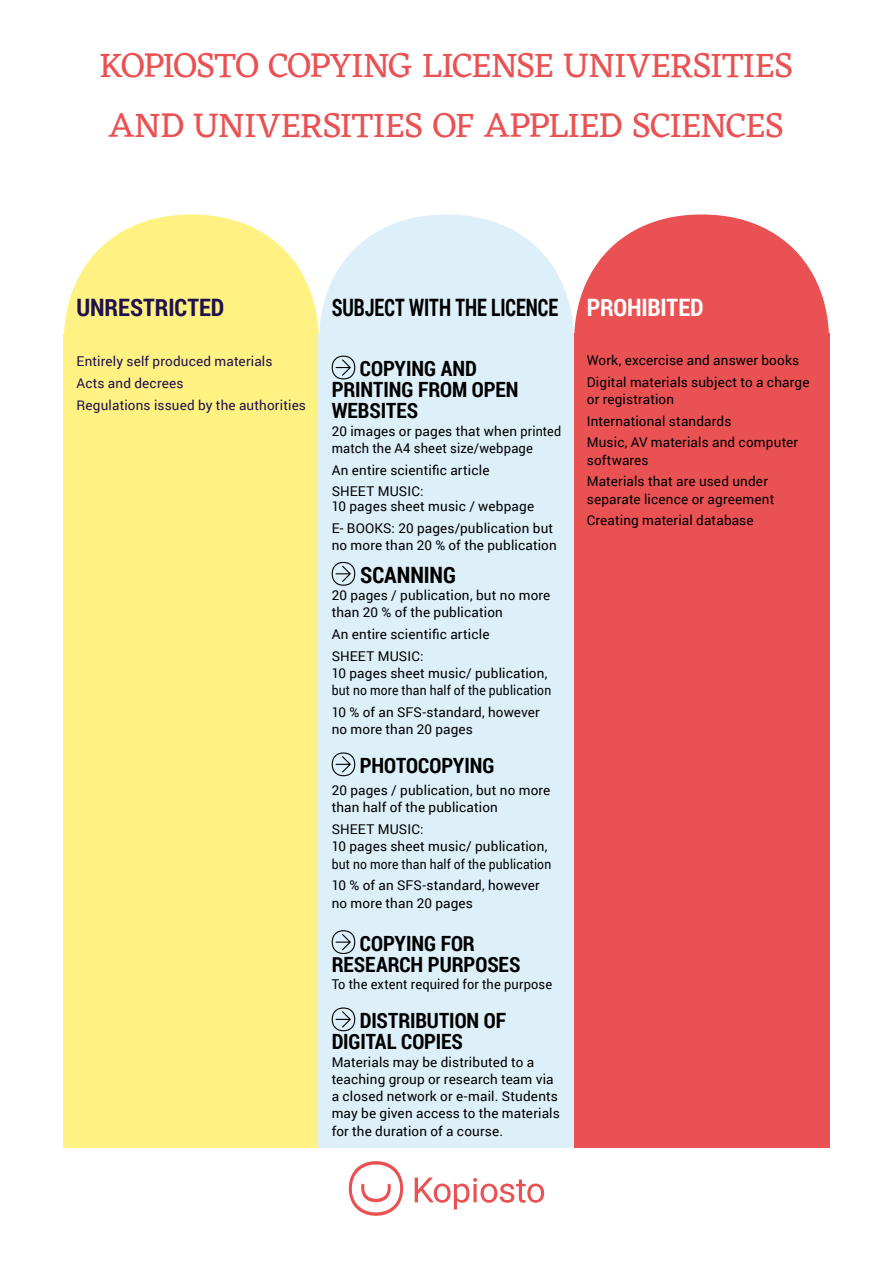
<style>
.page{position:relative;width:893px;height:1263px;background:#fff}
.page>*{position:absolute;margin:0;border:0;box-sizing:border-box;transform-origin:0 0}
.t1{font:36px/60px "Eczar";letter-spacing:-.02em;color:#ea5153}
.t2{font:700 24px "Roboto Condensed";letter-spacing:-.005em;color:#000;scale:.83 1}
.t3{font:700 24px "Roboto Condensed";color:#1f114c}
.t4{font:700 22.5px "Roboto Condensed";letter-spacing:-.005em;color:#000}
.t5{font:700 21px/21px "Roboto Condensed";color:#000}
.t6{font:13.5px/17.2px "Roboto";letter-spacing:.01em;color:#000}
.t7{font:13.5px/21.8px "Roboto";letter-spacing:.01em;color:#1f114c}
.t8{font:13.5px "Roboto";letter-spacing:.01em;color:#000;scale:.95 1}
.s1{color:#fff}
</style>
<div class="page">
<svg style="left:349px;top:1161px;width:54px;height:55px"></svg>
<svg style="left:415px;top:1177px;width:129px;height:32px"></svg>
<svg style="left:64px;top:214px;width:255px;height:119px;fill:#fff282"></svg>
<svg style="left:319px;top:214px;width:255px;height:119px;fill:#ddf0fa"></svg>
<svg style="left:574px;top:214px;width:255px;height:119px;fill:#ea5153"></svg>
<div style="left:64px;top:333px;width:255px;height:815px;background:#fff282"></div>
<div style="left:319px;top:333px;width:255px;height:815px;background:#ddf0fa"></div>
<svg style="left:332px;top:356px;width:23px;height:23px"></svg>
<svg style="left:332px;top:562px;width:23px;height:24px"></svg>
<svg style="left:332px;top:752px;width:23px;height:24px"></svg>
<svg style="left:332px;top:930px;width:23px;height:24px"></svg>
<svg style="left:332px;top:1007px;width:23px;height:24px"></svg>
<div style="left:574px;top:333px;width:255px;height:815px;background:#ea5153"></div>
<h1 class="t1" style="left:100px;top:37px;width:695px">KOPIOSTO COPYING LICENSE UNIVERSITIES<br>AND UNIVERSITIES OF APPLIED SCIENCES</h1>
<h2 class="t3" style="left:77px;top:291px;width:149px">UNRESTRICTED</h2>
<h2 class="t2" style="left:332px;top:291px;width:450px">SUBJECT WITH THE LICENCE <span class="s1">PROHIBITED</span></h2>
<p class="t7" style="left:77px;top:350px;width:231px">Entirely self produced materials<br>Acts and decrees<br>Regulations issued by the authorities</p>
<h3 class="t5" style="left:332px;top:358px;width:188px;text-indent:28px">COPYING AND<br>PRINTING FROM OPEN<br>WEBSITES</h3>
<p class="t6" style="left:332px;top:422px;width:231px">20 images or pages that when printed match the A4 sheet size/webpage</p>
<p class="t6" style="left:332px;top:459px;width:159px;line-height:21px">An entire scientific article<br>SHEET MUSIC:</p>
<p class="t6" style="left:332px;top:494px;width:223px;line-height:21.8px">10 pages sheet music / webpage<br>E- BOOKS: 20 pages/publication but</p>
<p class="t6" style="left:332px;top:536px;width:227px">no more than 20 % of the publication</p>
<h3 class="t4" style="left:360px;top:559px;width:97px">SCANNING</h3>
<p class="t6" style="left:332px;top:586px;width:220px">20 pages / publication, but no more than 20 % of the publication</p>
<p class="t6" style="left:332px;top:623px;width:159px;line-height:21.8px">An entire scientific article<br>SHEET MUSIC:</p>
<p class="t6" style="left:332px;top:664px;width:221px">10 pages sheet music/ publication, but no more than half of the publication</p>
<p class="t6" style="left:332px;top:703px;width:210px">10 % of an SFS-standard, however no more than 20 pages</p>
<h3 class="t5" style="left:360px;top:754px;width:136px">PHOTOCOPYING</h3>
<p class="t6" style="left:332px;top:781px;width:220px">20 pages / publication, but no more than half of the publication</p>
<p class="t6" style="left:332px;top:820px;width:221px">SHEET MUSIC:<br>10 pages sheet music/ publication, but no more than half of the publication</p>
<p class="t6" style="left:332px;top:876px;width:210px">10 % of an SFS-standard, however no more than 20 pages</p>
<h3 class="t5" style="left:332px;top:932px;width:190px;text-indent:28px">COPYING FOR<br>RESEARCH PURPOSES</h3>
<p class="t8" style="left:332px;top:975px;width:234px">To the extent required for the purpose</p>
<h3 class="t5" style="left:332px;top:1009px;width:176px;text-indent:28px">DISTRIBUTION OF<br>DIGITAL COPIES</h3>
<p class="t6" style="left:332px;top:1052px;width:230px">Materials may be distributed to a teaching group or research team via a closed network or e-mail. Students may be given access to the materials for the duration of a course.</p>
<p class="t6" style="left:587px;top:349px;width:224px;line-height:21.8px">Work, excercise and answer books<br>Digital materials subject to a charge</p>
<p class="t6" style="left:587px;top:388px;width:213px;line-height:21.8px">or registration<br>International standards<br>Music, AV materials and computer</p>
<p class="t6" style="left:587px;top:448px;width:183px;line-height:21.8px">softwares<br>Materials that are used under</p>
<p class="t6" style="left:587px;top:487px;width:189px;line-height:21.8px">separate licence or agreement<br>Creating material database</p>
</div>
